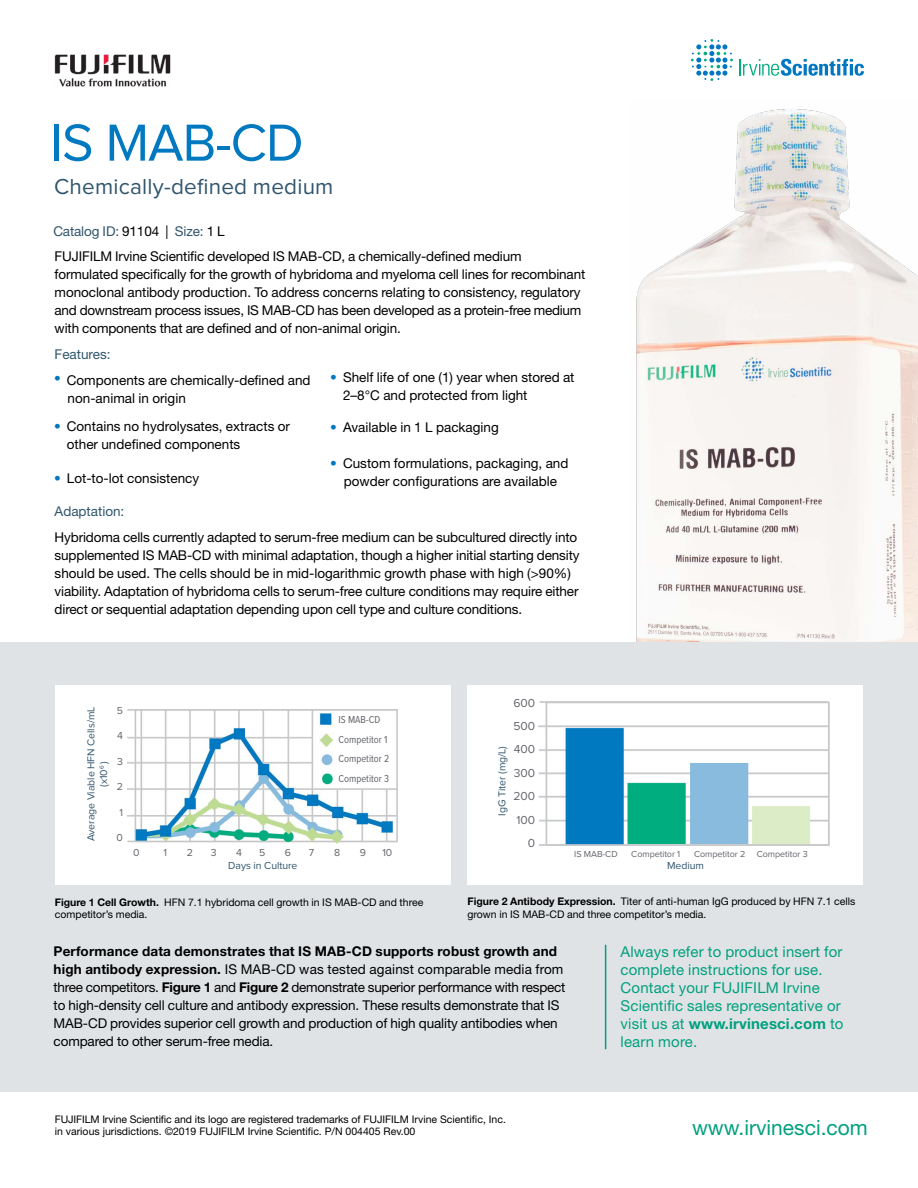
<style>
.page{position:relative;width:918px;height:1188px;background:#fff}
.page>*{position:absolute;margin:0;border:0;box-sizing:border-box;transform-origin:0 0}
.t1{font:54px "Proxima Nova";letter-spacing:-.02em;color:#0079c1}
.t2{font:22.5px "Proxima Nova";letter-spacing:.01em;color:#31556d}
.t3{font:21px "Helvetica Neue LT Std";color:#00a07e}
.t4{font:15px/18px "Helvetica Neue LT Pro";letter-spacing:.01em;color:#00a07e}
.t5{font:13.5px/18px "Helvetica Neue LT Pro";letter-spacing:-.01em;color:#000}
.t6{font:13.5px "Helvetica Neue LT Pro";letter-spacing:-.005em;color:#31556d}
.t7{font:12px/23.4px "Proxima Nova";letter-spacing:-.005em;color:#63656b;text-align:right}
.t8{font:10.5px/12.6px "Helvetica Neue LT Pro";color:#000}
.t9{font:10.5px/12px "Helvetica Neue LT Std";color:#000}
.t10{font:10.5px/12.6px "Proxima Nova";letter-spacing:-.005em;color:#31556d;text-align:center}
.t11{font:10.5px/19.5px "Proxima Nova Cond";color:#63656b}
.t12{font:10.5px "Proxima Nova";color:#63656b}
.t13{font:9px "Proxima Nova";letter-spacing:-.005em;color:#63656b}
.s1{color:#000}
.s2{color:#0079c1}
.s3{font-weight:700}
</style>
<div class="page">
<img style="left:54px;top:54px;width:117px;height:33px">
<svg style="left:691px;top:39px;width:42px;height:42px"></svg>
<svg style="left:740px;top:59px;width:124px;height:17px"></svg>
<img style="left:636px;top:109px;width:282px;height:533px">
<div style="left:0;top:642px;width:918px;height:449px;background:#e0e3e6"></div>
<div style="left:55px;top:686px;width:395px;height:199px;background:#fff"></div>
<div style="left:467px;top:686px;width:395px;height:199px;background:#fff"></div>
<img style="left:127px;top:710px;width:271px;height:133px">
<img style="left:538px;top:702px;width:291px;height:144px">
<hr style="left:605px;top:945px;width:1px;height:104px;background:#00a07e">
<h1 class="t1" style="left:50px;top:113px;width:255px">IS MAB-CD</h1>
<h2 class="t2" style="left:54px;top:174px;width:281px">Chemically-defined medium</h2>
<p class="t6" style="left:53px;top:223px;width:173px">Catalog ID: <span class="s1">91104 |</span> Size: <span class="s1">1 L</span></p>
<p class="t5" style="left:55px;top:247px;width:532px">FUJIFILM Irvine Scientific developed IS MAB-CD, a chemically-defined medium formulated specifically for the growth of hybridoma and myeloma cell lines for recombinant monoclonal antibody production. To address concerns relating to consistency, regulatory and downstream process issues, IS MAB-CD has been developed as a protein-free medium with components that are defined and of non-animal origin.</p>
<p class="t6" style="left:55px;top:346px;width:58px">Features:</p>
<p class="t5" style="left:68px;top:371px;width:244px;text-indent:-14px"><span class="s2">•</span> Components are chemically-defined and non-animal in origin</p>
<p class="t5" style="left:67px;top:417px;width:225px;text-indent:-13px"><span class="s2">•</span> Contains no hydrolysates, extracts or other undefined components</p>
<p class="t5" style="left:54px;top:469px;width:147px"><span class="s2">•</span> Lot-to-lot consistency</p>
<p class="t5" style="left:343px;top:368px;width:233px;text-indent:-13px"><span class="s2">•</span> Shelf life of one (1) year when stored at<br>2–8°C and protected from light</p>
<p class="t5" style="left:330px;top:418px;width:170px"><span class="s2">•</span> Available in 1 L packaging</p>
<p class="t5" style="left:330px;top:454px;width:240px;text-align:center"><span class="s2">•</span> Custom formulations, packaging, and powder configurations are available</p>
<p class="t6" style="left:55px;top:503px;width:71px">Adaptation:</p>
<p class="t5" style="left:55px;top:528px;width:526px">Hybridoma cells currently adapted to serum-free medium can be subcultured directly into supplemented IS MAB-CD with minimal adaptation, though a higher initial starting density should be used. The cells should be in mid-logarithmic growth phase with high (&gt;90%) viability. Adaptation of hybridoma cells to serum-free culture conditions may require either direct or sequential adaptation depending upon cell type and culture conditions.</p>
<p class="t12" style="left:117px;top:704px;width:8px">5</p>
<p class="t12" style="left:117px;top:730px;width:7px">4</p>
<p class="t12" style="left:117px;top:755px;width:7px">3</p>
<p class="t12" style="left:117px;top:781px;width:8px">2</p>
<p class="t12" style="left:119px;top:806px;width:5px">1</p>
<p class="t12" style="left:117px;top:832px;width:8px">0</p>
<p class="t10" style="left:85px;top:841px;width:136px;rotate:-90deg">Average Viable HFN Cells/mL (x10<sup>6</sup> )</p>
<p class="t11" style="left:339px;top:710px;width:52px">IS MAB-CD<br>Competitor 1<br>Competitor 2<br>Competitor 3</p>
<p class="t12" style="left:133px;top:847px;width:8px">0</p>
<p class="t12" style="left:164px;top:847px;width:5px">1</p>
<p class="t12" style="left:187px;top:847px;width:8px">2</p>
<p class="t12" style="left:211px;top:847px;width:7px">3</p>
<p class="t12" style="left:236px;top:847px;width:7px">4</p>
<p class="t12" style="left:259px;top:847px;width:8px">5</p>
<p class="t12" style="left:285px;top:847px;width:8px">6</p>
<p class="t12" style="left:309px;top:847px;width:7px">7</p>
<p class="t12" style="left:334px;top:847px;width:8px">8</p>
<p class="t12" style="left:360px;top:847px;width:8px">9</p>
<p class="t12" style="left:383px;top:847px;width:11px">10</p>
<p class="t10" style="left:228px;top:859px;width:71px">Days in Culture</p>
<p class="t7" style="left:513px;top:691px;width:23px">600<br>500<br>400<br>300<br>200<br>100<br>0</p>
<p class="t10" style="left:496px;top:816px;width:71px;rotate:-90deg">IgG Titer (mg/L)</p>
<p class="t13" style="left:574px;top:849px;width:45px">IS MAB-CD</p>
<p class="t13" style="left:631px;top:849px;width:51px">Competitor 1</p>
<p class="t13" style="left:694px;top:849px;width:53px">Competitor 2</p>
<p class="t13" style="left:757px;top:849px;width:53px">Competitor 3</p>
<p class="t10" style="left:667px;top:860px;width:38px">Medium</p>
<p class="t8" style="left:55px;top:896px;width:370px"><span class="s3">Figure 1 Cell Growth.</span> HFN 7.1 hybridoma cell growth in IS MAB-CD and three competitor’s media.</p>
<p class="t8" style="left:468px;top:895px;width:389px"><span class="s3">Figure 2 Antibody Expression.</span> Titer of anti-human IgG produced by HFN 7.1 cells grown in IS MAB-CD and three competitor’s media.</p>
<p class="t4" style="left:621px;top:943px;width:224px">Always refer to product insert for complete instructions for use.<br>Contact your FUJIFILM Irvine<br>Scientific sales representative or visit us at <span class="s3">www.irvinesci.com</span> to learn more.</p>
<p class="t5" style="left:54px;top:942px;width:513px"><span class="s3">Performance data demonstrates that IS MAB-CD supports robust growth and high antibody expression.</span> IS MAB-CD was tested against comparable media from three competitors. <span class="s3">Figure 1</span> and <span class="s3">Figure 2</span> demonstrate superior performance with respect to high-density cell culture and antibody expression. These results demonstrate that IS MAB-CD provides superior cell growth and production of high quality antibodies when compared to other serum-free media.</p>
<p class="t9" style="left:55px;top:1113px;width:453px">FUJIFILM Irvine Scientific and its logo are registered trademarks of FUJIFILM Irvine Scientific, Inc. in various jurisdictions. ©2019 FUJIFILM Irvine Scientific. P/N 004405 Rev.00</p>
<h3 class="t3" style="left:692px;top:1115px;width:177px">www.irvinesci.com</h3>
</div>
